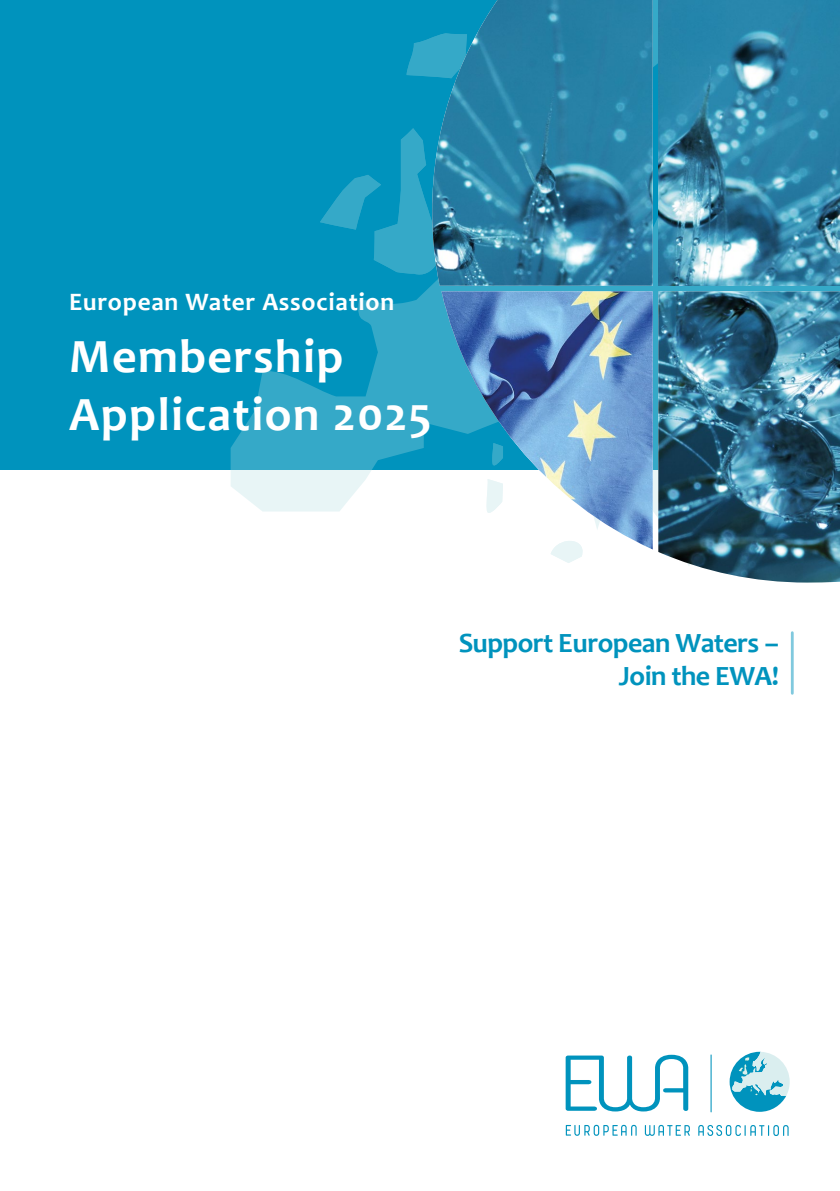
<style>
.page{position:relative;width:840px;height:1191px;background:#fff}
.page>*{position:absolute;margin:0;border:0;box-sizing:border-box;transform-origin:0 0}
.t1{font:700 48px "Candara";letter-spacing:.03em;color:#fff}
.Fließtext{font:700 28px/33.6px "Candara";letter-spacing:-.02em;color:#0093bd;text-align:right}
.t2{font:700 25.2px "Candara";letter-spacing:.03em;color:#fff}
</style>
<div class="page">
<div style="left:0;top:0;width:839px;height:470px;background:#0093bd"></div>
<svg style="left:565px;top:1054px;width:122px;height:57px"></svg>
<hr style="left:710px;top:1055px;width:1px;height:56px;background:#0093bd">
<svg style="left:565px;top:1125px;width:32px;height:11px"></svg>
<svg style="left:593px;top:1124px;width:6px;height:11px"></svg>
<svg style="left:603px;top:1124px;width:33px;height:11px"></svg>
<svg style="left:644px;top:1124px;width:45px;height:12px"></svg>
<svg style="left:698px;top:1125px;width:25px;height:11px"></svg>
<svg style="left:725px;top:1125px;width:6px;height:11px"></svg>
<svg style="left:735px;top:1125px;width:30px;height:11px"></svg>
<svg style="left:774px;top:1125px;width:14px;height:11px"></svg>
<svg style="left:729px;top:1051px;width:60px;height:60px"></svg>
<svg style="left:230px;top:0;width:609px;height:550px"></svg>
<svg style="left:550px;top:549px;width:35px;height:14px"></svg>
<svg style="left:406px;top:33px;width:26px;height:45px"></svg>
<svg style="left:320px;top:128px;width:112px;height:151px"></svg>
<img style="left:658px;top:0;width:181px;height:286px">
<img style="left:432px;top:0;width:220px;height:286px">
<img style="left:441px;top:291px;width:211px;height:258px">
<img style="left:658px;top:291px;width:181px;height:291px">
<hr style="left:790px;top:632px;width:3px;height:61px;background:#0093bd">
<p class="t2" style="left:69px;top:286px;width:326px">European Water Association</p>
<p class="t1" style="left:69px;top:327px;width:275px">Membership</p>
<p class="t1" style="left:69px;top:384px;width:364px">Application 2025</p>
<p class="Fließtext" style="left:458px;top:625px;width:321px">Support European Waters –<br>Join the EWA!</p>
</div>
